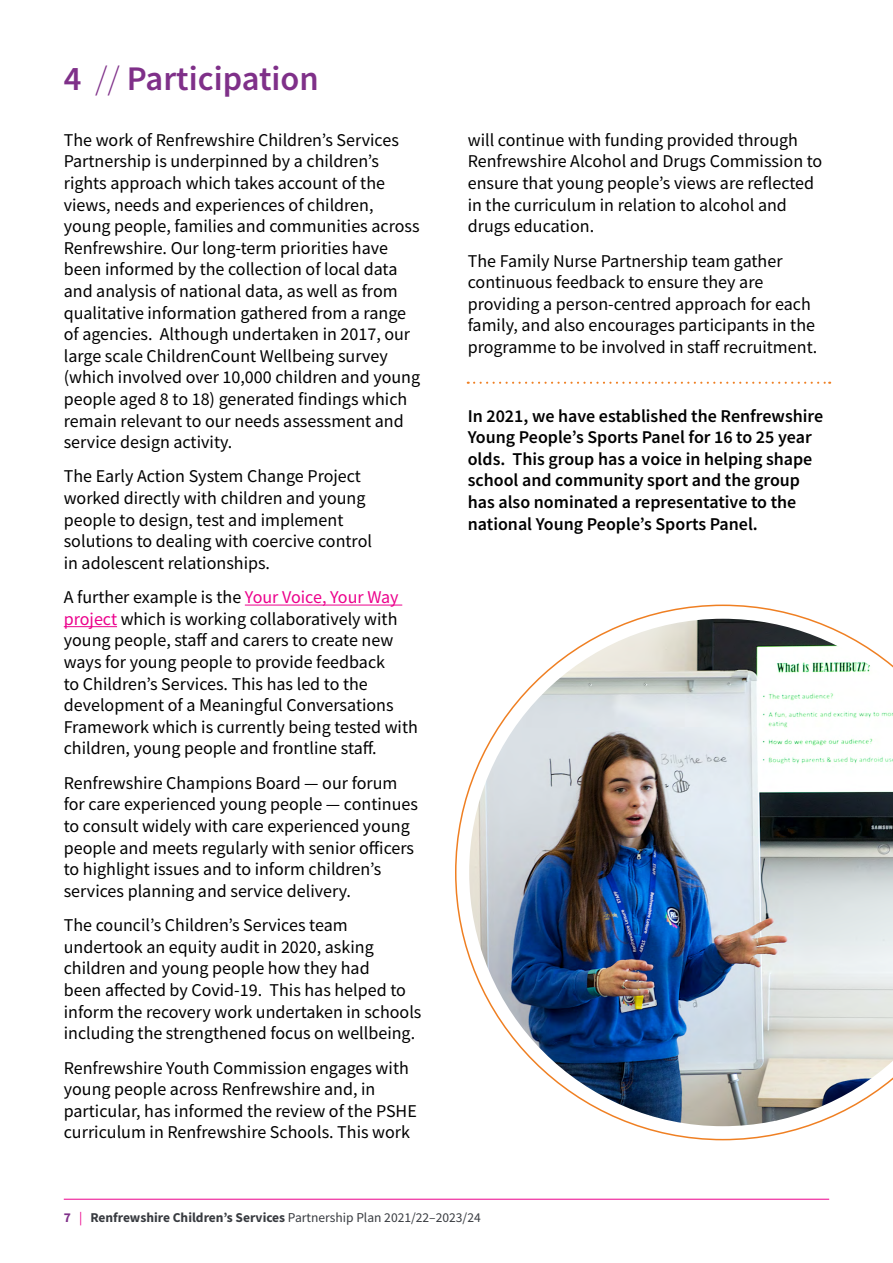
<style>
.page{position:relative;width:893px;height:1263px;background:#fff}
.page>*{position:absolute;margin:0;border:0;box-sizing:border-box;transform-origin:0 0}
.t1{font:600 34.5px "Source Sans Pro";color:#7f3089}
.t2{font:18px/21.6px "Source Sans Pro";color:#000}
.t3{font:600 18px/21.6px "Source Sans Pro";color:#000}
.t4{font:700 13.5px "Source Sans Pro";color:#383b40}
.s1{font-weight:300}
.s2{color:#ec008c}
.s3{color:#7f3089}
.s4{font-weight:400;color:#ec008c}
.s5{font-weight:400}
</style>
<div class="page">
<hr style="left:64px;top:1199px;width:765px;height:1px;background:#ec008c">
<hr style="left:245px;top:605px;width:157px;height:1px;background:#ec008c">
<hr style="left:64px;top:626px;width:53px;height:1px;background:#ec008c">
<img style="left:455px;top:604px;width:438px;height:536px">
<svg style="left:468px;top:382px;width:362px;height:2px"></svg>
<h1 class="t1" style="left:64px;top:56px;width:256px">4 <span class="s1">//</span> Participation</h1>
<p class="t2" style="left:64px;top:129px;width:358px">The work of Renfrewshire Children’s Services Partnership is underpinned by a children’s rights approach which takes account of the views, needs and experiences of children, young people, families and communities across Renfrewshire. Our long-term priorities have been informed by the collection of local data and analysis of national data, as well as from qualitative information gathered from a range of agencies. Although undertaken in 2017, our large scale ChildrenCount Wellbeing survey (which involved over 10,000 children and young people aged 8 to 18) generated findings which remain relevant to our needs assessment and service design activity.</p>
<p class="t2" style="left:64px;top:466px;width:310px">The Early Action System Change Project worked directly with children and young people to design, test and implement solutions to dealing with coercive control in adolescent relationships.</p>
<p class="t2" style="left:64px;top:586px;width:356px">A further example is the <span class="s2">Your Voice, Your Way project</span> which is working collaboratively with young people, staff and carers to create new ways for young people to provide feedback<br>to Children’s Services. This has led to the development of a Meaningful Conversations Framework which is currently being tested with children, young people and frontline staff.</p>
<p class="t2" style="left:64px;top:772px;width:356px">Renfrewshire Champions Board — our forum for care experienced young people — continues to consult widely with care experienced young people and meets regularly with senior officers to highlight issues and to inform children’s services planning and service delivery.</p>
<p class="t2" style="left:64px;top:914px;width:359px">The council’s Children’s Services team undertook an equity audit in 2020, asking children and young people how they had<br>been affected by Covid-19. This has helped to inform the recovery work undertaken in schools including the strengthened focus on wellbeing.</p>
<p class="t2" style="left:64px;top:1057px;width:355px">Renfrewshire Youth Commission engages with young people across Renfrewshire and, in particular, has informed the review of the PSHE curriculum in Renfrewshire Schools. This work</p>
<p class="t2" style="left:468px;top:129px;width:356px">will continue with funding provided through Renfrewshire Alcohol and Drugs Commission to ensure that young people’s views are reflected in the curriculum in relation to alcohol and drugs education.</p>
<p class="t2" style="left:468px;top:250px;width:351px">The Family Nurse Partnership team gather continuous feedback to ensure they are providing a person-centred approach for each family, and also encourages participants in the programme to be involved in staff recruitment.</p>
<p class="t3" style="left:468px;top:405px;width:357px">In 2021, we have established the Renfrewshire Young People’s Sports Panel for 16 to 25 year olds. This group has a voice in helping shape school and community sport and the group has also nominated a representative to the national Young People’s Sports Panel.</p>
<p class="t4" style="left:64px;top:1208px;width:418px"><span class="s3">7</span> <span class="s4">|</span> Renfrewshire Children’s Services <span class="s5">Partnership Plan 2021/22–2023/24</span></p>
</div>
